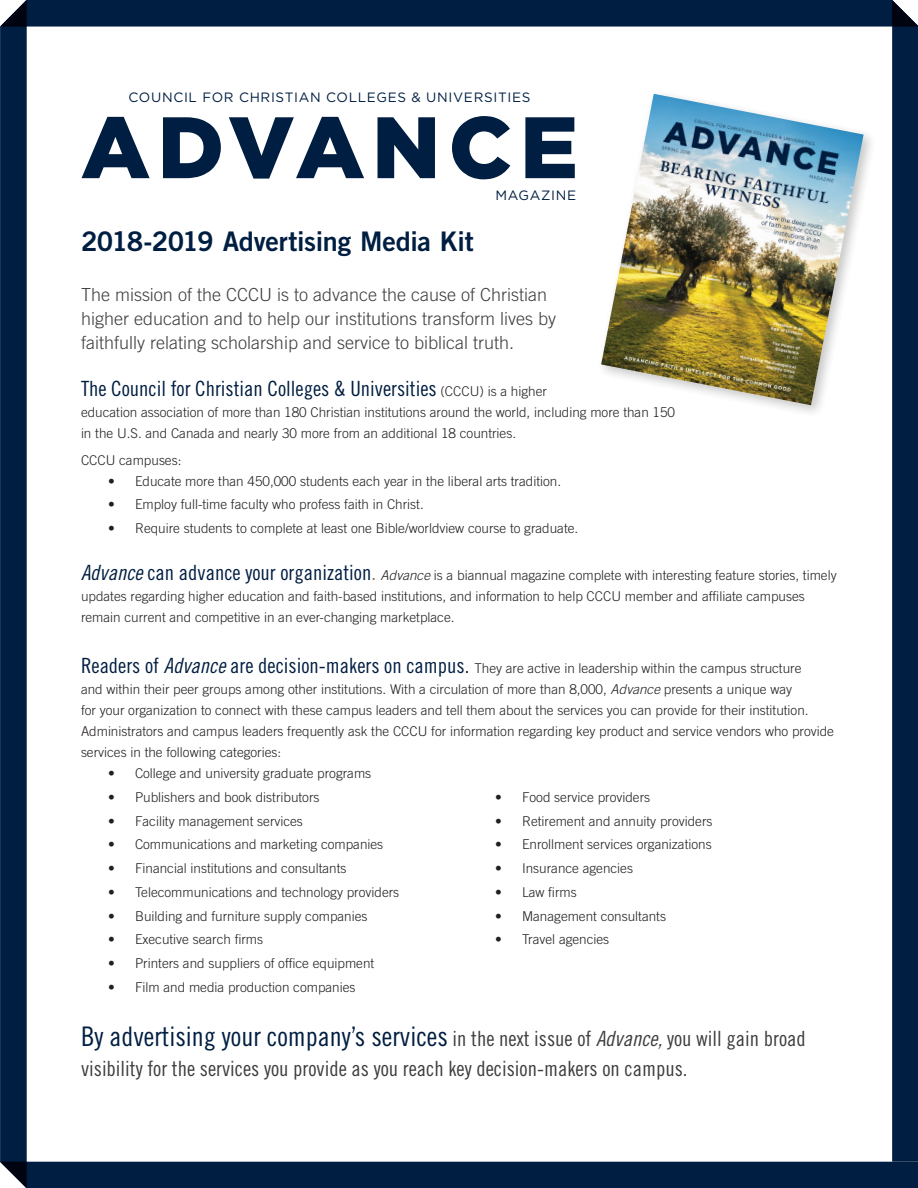
<style>
.page{position:relative;width:918px;height:1188px;background:#001e41}
.page>*{position:absolute;margin:0;border:0;box-sizing:border-box;transform-origin:0 0}
.MAIN_BODY{font:900 87px "Gotham";letter-spacing:.085em;color:#001e41}
.Intro{font:27px "Trade Gothic LT Std Cn 18";color:#001e41}
.t1{font:27px "Trade Gothic LT Std Bd 2";letter-spacing:-.015em;color:#001e41}
.Intro-2{font:21px "Trade Gothic LT Std Cn 18";color:#3e3e3f}
._18pt_Head{font:21px "Trade Gothic LT Std Cn 18";color:#001e41}
.Intro-3{font:300 18px/24px "Trade Gothic LT Std";color:#3e3e3f}
.Intro-4{font:300 13.5px/21px "Trade Gothic LT Std";color:#231f20}
._18pt_Head-2{font:300 13.5px/21px "Trade Gothic LT Std";color:#231f20}
.t2{font:13.5px "Gotham";letter-spacing:.05em;color:#001e41}
.s1{font-family:"Trade Gothic LT Std";font-weight:300;font-size:13.5px;color:#231f20}
.s2{font-family:"Trade Gothic LT Std Cn 18 Obl";font-weight:400;font-size:21px;color:#001e41}
.s3{font-family:"Trade Gothic LT Std Cn 18";font-weight:400;font-size:21px;color:#001e41}
.s4{font-family:"Trade Gothic LT Std Cn 18";font-weight:400;font-size:21px;color:#897450}
.s5{font-style:italic}
.s6{font-size:21px;color:#3e3e3f}
.s7{font-family:"Trade Gothic LT Std Cn 18 Obl";font-size:21px;color:#3e3e3f}
</style>
<div class="page">
<div style="left:27px;top:27px;width:865px;height:1135px;background:#fff"></div>
<img style="left:601px;top:94px;width:263px;height:311px">
<p class="t2" style="left:129px;top:89px;width:403px">COUNCIL FOR CHRISTIAN COLLEGES &amp; UNIVERSITIES</p>
<p class="MAIN_BODY" style="left:81px;top:97px;width:499px">ADVANCE</p>
<p class="t1" style="left:81px;top:224px;width:394px">2018-2019 Advertising Media Kit</p>
<p class="t2" style="left:495px;top:186px;width:82px">MAGAZINE</p>
<p class="Intro-3" style="left:81px;top:282px;width:477px">The mission of the CCCU is to advance the cause of Christian higher education and to help our institutions transform lives by faithfully relating scholarship and service to biblical truth.</p>
<p class="_18pt_Head" style="left:81px;top:376px;width:467px">The Council for Christian Colleges &amp; Universities <span class="s1">(CCCU) is a higher</span></p>
<p class="_18pt_Head-2" style="left:81px;top:402px;width:596px">education association of more than 180 Christian institutions around the world, including more than 150 in the U.S. and Canada and nearly 30 more from an additional 18 countries.</p>
<p class="_18pt_Head-2" style="left:81px;top:449px;width:102px">CCCU campuses:</p>
<p class="Intro-4" style="left:108px;top:470px;width:455px">• Educate more than 450,000 students each year in the liberal arts tradition.</p>
<p class="Intro-4" style="left:108px;top:494px;width:317px">• Employ full-time faculty who profess faith in Christ.</p>
<p class="Intro-4" style="left:108px;top:518px;width:472px">• Require students to complete at least one Bible/worldview course to graduate.</p>
<p class="_18pt_Head-2" style="left:81px;top:565px;width:757px"><span class="s2">Advance</span> <span class="s3">can advance your organization</span><span class="s4">.</span> <span class="s5">Advance</span> is a biannual magazine complete with interesting feature stories, timely updates regarding higher education and faith-based institutions, and information to help CCCU member and affiliate campuses remain current and competitive in an ever-changing marketplace.</p>
<p class="Intro-4" style="left:81px;top:657px;width:755px"><span class="s3">Readers of</span> <span class="s2">Advance</span> <span class="s3">are decision-makers on campus.</span> They are active in leadership within the campus structure<br>and within their peer groups among other institutions. With a circulation of more than 8,000, <span class="s5">Advance</span> presents a unique way<br>for your organization to connect with these campus leaders and tell them about the services you can provide for their institution.<br>Administrators and campus leaders frequently ask the CCCU for information regarding key product and service vendors who provide services in the following categories:</p>
<p class="Intro-4" style="left:108px;top:762px;width:265px">• College and university graduate programs</p>
<p class="Intro-4" style="left:108px;top:787px;width:213px">• Publishers and book distributors</p>
<p class="Intro-4" style="left:108px;top:810px;width:196px">• Facility management services</p>
<p class="Intro-4" style="left:108px;top:834px;width:277px">• Communications and marketing companies</p>
<p class="Intro-4" style="left:108px;top:858px;width:240px">• Financial institutions and consultants</p>
<p class="Intro-4" style="left:108px;top:881px;width:293px">• Telecommunications and technology providers</p>
<p class="Intro-4" style="left:108px;top:905px;width:261px">• Building and furniture supply companies</p>
<p class="Intro-4" style="left:108px;top:929px;width:157px">• Executive search firms</p>
<p class="Intro-4" style="left:108px;top:953px;width:268px">• Printers and suppliers of office equipment</p>
<p class="Intro-4" style="left:108px;top:976px;width:249px">• Film and media production companies</p>
<p class="Intro-4" style="left:495px;top:787px;width:157px">• Food service providers</p>
<p class="Intro-4" style="left:495px;top:810px;width:219px">• Retirement and annuity providers</p>
<p class="Intro-4" style="left:495px;top:834px;width:218px">• Enrollment services organizations</p>
<p class="Intro-4" style="left:495px;top:858px;width:140px">• Insurance agencies</p>
<p class="Intro-4" style="left:495px;top:881px;width:83px">• Law firms</p>
<p class="Intro-4" style="left:495px;top:905px;width:173px">• Management consultants</p>
<p class="Intro-4" style="left:495px;top:929px;width:116px">• Travel agencies</p>
<p class="Intro" style="left:81px;top:1020px;width:726px">By advertising your company’s services <span class="s6">in the next issue of</span> <span class="s7">Advance,</span> <span class="s6">you will gain broad</span></p>
<p class="Intro-2" style="left:81px;top:1056px;width:608px">visibility for the services you provide as you reach key decision-makers on campus.</p>
</div>
